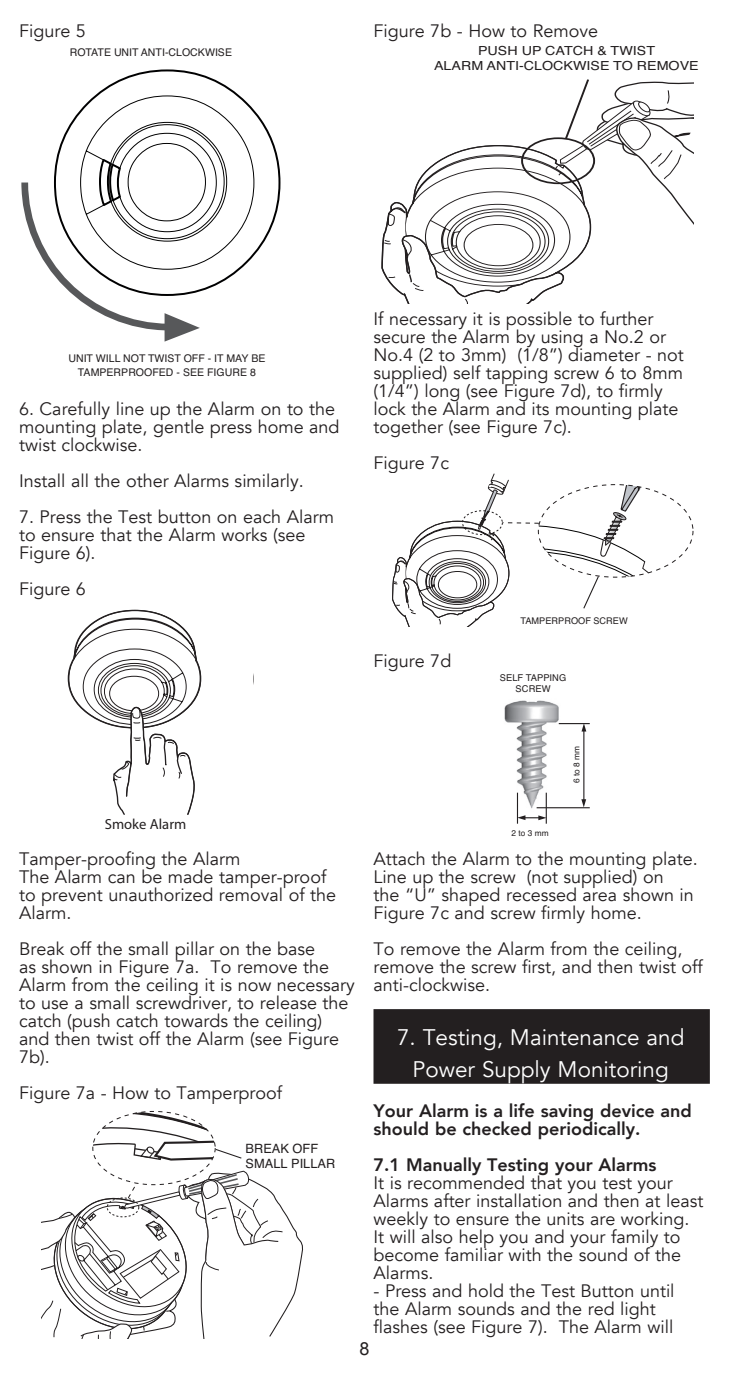
<style>
.page{position:relative;width:729px;height:1377px;background:#fff}
.page>*{position:absolute;margin:0;border:0;box-sizing:border-box;transform-origin:0 0}
.t1{font:22.5px "Avenir";color:#fff}
.t2{font:18px/18px "Avenir";color:#231f20}
.t3{font:800 18px/18px "Avenir";color:#231f20}
.t4{font:18px "Arial";color:#231f20}
.t5{font:14.62px "Myriad Pro";color:#231f20}
.t6{font:12.83px/15.3px "Helvetica";color:#231f20}
.t7{font:12.6px/15.1px "Helvetica";color:#231f20;text-align:center;scale:1.14 1}
.t8{font:10.58px/14.2px "Helvetica";color:#231f20;text-align:center}
.t9{font:9.45px/11.2px "Helvetica";color:#231f20;text-align:center}
.t10{font:9.22px "Helvetica";color:#231f20}
.t11{font:8.33px "Helvetica";color:#231f20}
</style>
<div class="page">
<svg style="left:95px;top:69px;width:185px;height:187px"></svg>
<svg style="left:21px;top:95px;width:233px;height:247px"></svg>
<svg style="left:68px;top:610px;width:134px;height:205px"></svg>
<svg style="left:253px;top:673px;width:1px;height:12px"></svg>
<svg style="left:42px;top:1111px;width:261px;height:228px"></svg>
<svg style="left:381px;top:79px;width:312px;height:224px"></svg>
<div style="left:521px;top:137px;width:74px;height:47px;border:2px solid #231f20;border-radius:50%"></div>
<svg style="left:392px;top:474px;width:301px;height:153px"></svg>
<img style="left:504px;top:700px;width:64px;height:116px">
<hr style="left:559px;top:723px;width:31px;height:1px;background:#231f20">
<hr style="left:537px;top:807px;width:53px;height:1px;background:#231f20">
<hr style="left:583px;top:727px;width:1px;height:74px;background:#231f20">
<svg style="left:582px;top:724px;width:4px;height:8px"></svg>
<svg style="left:581px;top:799px;width:5px;height:8px"></svg>
<hr style="left:546px;top:793px;width:1px;height:31px;background:#231f20">
<hr style="left:517px;top:793px;width:1px;height:31px;background:#231f20">
<svg style="left:518px;top:815px;width:29px;height:5px"></svg>
<div style="left:374px;top:1009px;width:336px;height:75px;background:#231f20"></div>
<p class="t2" style="left:19px;top:22px;width:68px">Figure 5</p>
<p class="t8" style="left:70px;top:46px;width:164px">ROTATE UNIT ANTI-CLOCKWISE</p>
<p class="t2" style="left:374px;top:22px;width:226px">Figure 7b - How to Remove</p>
<p class="t7" style="left:434px;top:44px;width:234px">PUSH UP CATCH &amp; TWIST<br>ALARM ANTI-CLOCKWISE TO REMOVE</p>
<p class="t8" style="left:68px;top:352px;width:199px">UNIT WILL NOT TWIST OFF - IT MAY BE<br>TAMPERPROOFED - SEE FIGURE 8</p>
<p class="t2" style="left:19px;top:400px;width:322px">6. Carefully line up the Alarm on to the mounting plate, gentle press home and twist clockwise.</p>
<p class="t2" style="left:19px;top:472px;width:286px">Install all the other Alarms similarly.</p>
<p class="t2" style="left:19px;top:508px;width:316px">7. Press the Test button on each Alarm to ensure that the Alarm works (see<br>Figure 6).</p>
<p class="t2" style="left:19px;top:580px;width:68px">Figure 6</p>
<p class="t2" style="left:374px;top:310px;width:312px">If necessary it is possible to further secure the Alarm by using a No.2 or No.4 (2 to 3mm) (1/8”) diameter - not supplied) self tapping screw 6 to 8mm (1/4”) long (see Figure 7d), to firmly lock the Alarm and its mounting plate together (see Figure 7c).</p>
<p class="t2" style="left:374px;top:454px;width:77px">Figure 7c</p>
<p class="t2" style="left:374px;top:652px;width:79px">Figure 7d</p>
<p class="t10" style="left:521px;top:615px;width:109px">TAMPERPROOF SCREW</p>
<p class="t9" style="left:500px;top:673px;width:68px">SELF TAPPING<br>SCREW</p>
<p class="t5" style="left:105px;top:816px;width:83px">Smoke Alarm</p>
<p class="t2" style="left:19px;top:850px;width:223px">Tamper-proofing the Alarm</p>
<p class="t2" style="left:19px;top:868px;width:319px">The Alarm can be made tamper-proof to prevent unauthorized removal of the<br>Alarm.</p>
<p class="t2" style="left:19px;top:940px;width:337px">Break off the small pillar on the base<br>as shown in Figure 7a. To remove the Alarm from the ceiling it is now necessary to use a small screwdriver, to release the catch (push catch towards the ceiling) and then twist off the Alarm (see Figure 7b).</p>
<p class="t2" style="left:19px;top:1084px;width:265px">Figure 7a - How to Tamperproof</p>
<p class="t6" style="left:246px;top:1142px;width:91px">BREAK OFF<br>SMALL PILLAR</p>
<p class="t11" style="left:512px;top:827px;width:38px">2 to 3 mm</p>
<p class="t11" style="left:571px;top:783px;width:38px;rotate:-90deg">6 to 8 mm</p>
<p class="t2" style="left:374px;top:850px;width:326px">Attach the Alarm to the mounting plate.</p>
<p class="t2" style="left:374px;top:868px;width:322px">Line up the screw (not supplied) on the “U” shaped recessed area shown in<br>Figure 7c and screw firmly home.</p>
<p class="t2" style="left:374px;top:940px;width:331px">To remove the Alarm from the ceiling, remove the screw first, and then twist off anti-clockwise.</p>
<p class="t1" style="left:397px;top:1024px;width:289px">7. Testing, Maintenance and</p>
<p class="t1" style="left:413px;top:1056px;width:258px">Power Supply Monitoring</p>
<p class="t3" style="left:374px;top:1102px;width:320px">Your Alarm is a life saving device and should be checked periodically.</p>
<p class="t3" style="left:374px;top:1156px;width:285px">7.1 Manually Testing your Alarms</p>
<p class="t2" style="left:374px;top:1174px;width:331px">It is recommended that you test your Alarms after installation and then at least weekly to ensure the units are working.<br>It will also help you and your family to become familiar with the sound of the Alarms.</p>
<p class="t2" style="left:374px;top:1282px;width:303px">- Press and hold the Test Button until the Alarm sounds and the red light flashes (see Figure 7). The Alarm will</p>
<p class="t4" style="left:359px;top:1336px;width:12px">8</p>
</div>
